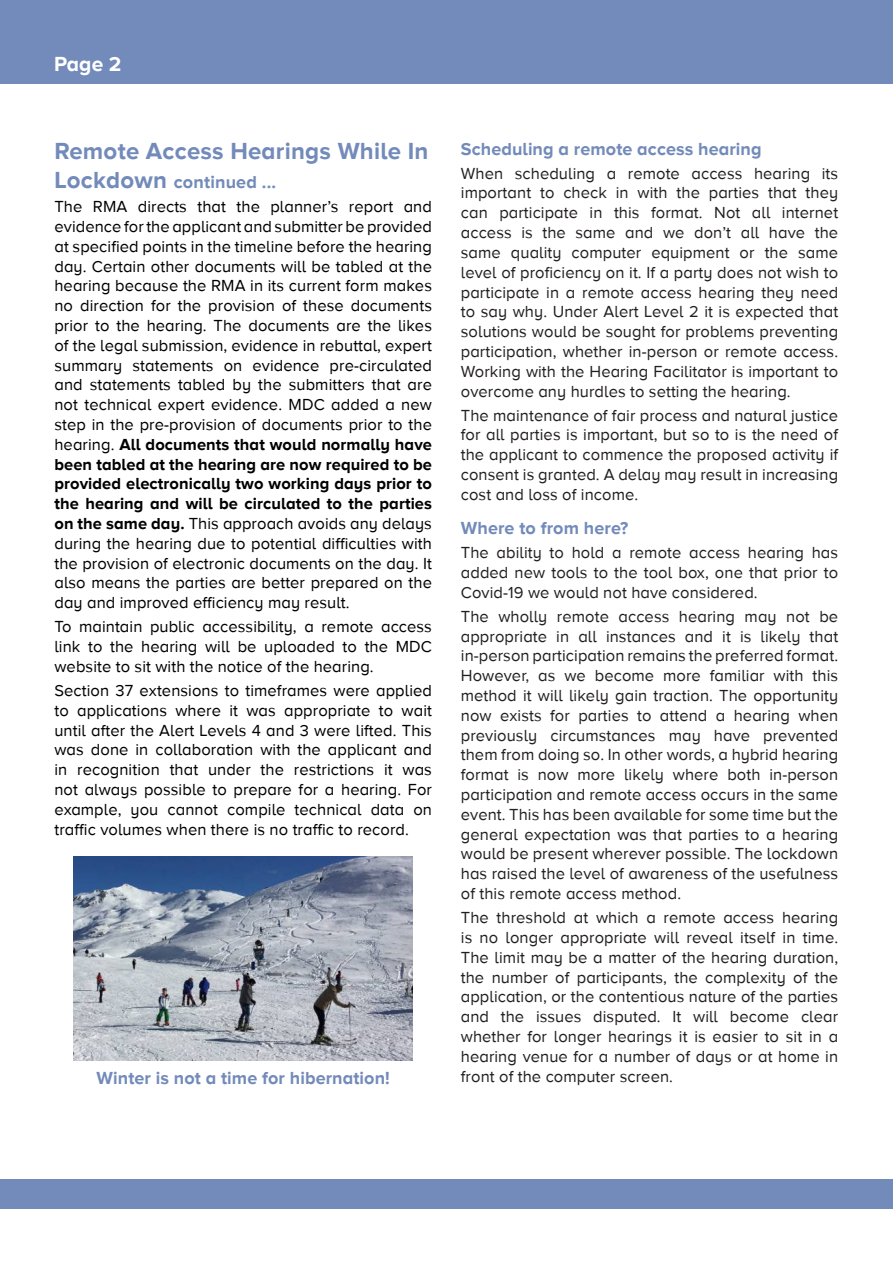
<style>
.page{position:relative;width:893px;height:1263px;background:#fff}
.page>*{position:absolute;margin:0;border:0;box-sizing:border-box;transform-origin:0 0}
.Heading_3_blue{font:700 24px "Proxima Nova A";letter-spacing:.01em;color:#738bba}
.t1{font:700 21px "Proxima Nova A";color:#fff}
.Heading_3_1{font:700 18px "Proxima Nova A";letter-spacing:.005em;color:#738bba}
.Heading_3_blue-2{font:700 18px "Proxima Nova A";letter-spacing:.01em;color:#738bba}
.t2{font:16.5px/19.8px "Proxima Nova A";letter-spacing:.005em;color:#231f20;text-align:justify}
.t3{font:16.5px/19.8px "Proxima Nova A";letter-spacing:.005em;color:#000;text-align:justify}
.s1{font-size:24px}
.s2{font-weight:700}
</style>
<div class="page">
<div style="left:0;top:0;width:893px;height:84px;background:#738bba"></div>
<div style="left:0;top:1179px;width:893px;height:30px;background:#738bba"></div>
<img style="left:74px;top:856px;width:338px;height:204px">
<p class="t1" style="left:54px;top:52px;width:69px">Page 2</p>
<p class="Heading_3_blue" style="left:54px;top:138px;width:375px">Remote Access Hearings While In</p>
<p class="Heading_3_blue-2" style="left:54px;top:172px;width:223px"><span class="s1">Lockdown</span> continued ...</p>
<p class="t3" style="left:54px;top:197px;width:379px">The RMA directs that the planner’s report and evidence for the applicant and submitter be provided at specified points in the timeline before the hearing day. Certain other documents will be tabled at the hearing because the RMA in its current form makes no direction for the provision of these documents prior to the hearing. The documents are the likes of the legal submission, evidence in rebuttal, expert summary statements on evidence pre-circulated and statements tabled by the submitters that are not technical expert evidence. MDC added a new step in the pre-provision of documents prior to the hearing. <span class="s2">All documents that would normally have been tabled at the hearing are now required to be provided electronically two working days prior to the hearing and will be circulated to the parties on the same day.</span> This approach avoids any delays during the hearing due to potential difficulties with the provision of electronic documents on the day. It also means the parties are better prepared on the day and improved efficiency may result.</p>
<p class="t3" style="left:54px;top:617px;width:379px">To maintain public accessibility, a remote access link to the hearing will be uploaded to the MDC website to sit with the notice of the hearing.</p>
<p class="t3" style="left:54px;top:680px;width:379px">Section 37 extensions to timeframes were applied to applications where it was appropriate to wait until after the Alert Levels 4 and 3 were lifted. This was done in collaboration with the applicant and in recognition that under the restrictions it was not always possible to prepare for a hearing. For example, you cannot compile technical data on traffic volumes when there is no traffic to record.</p>
<p class="Heading_3_1" style="left:461px;top:138px;width:302px">Scheduling a remote access hearing</p>
<p class="t2" style="left:461px;top:163px;width:379px">When scheduling a remote access hearing its important to check in with the parties that they can participate in this format. Not all internet access is the same and we don’t all have the same quality computer equipment or the same level of proficiency on it. If a party does not wish to participate in a remote access hearing they need to say why. Under Alert Level 2 it is expected that solutions would be sought for problems preventing participation, whether in-person or remote access.<br>Working with the Hearing Facilitator is important to overcome any hurdles to setting the hearing.</p>
<p class="t2" style="left:461px;top:405px;width:379px">The maintenance of fair process and natural justice for all parties is important, but so to is the need of the applicant to commence the proposed activity if consent is granted. A delay may result in increasing cost and loss of income.</p>
<p class="Heading_3_1" style="left:461px;top:518px;width:169px">Where to from here?</p>
<p class="t2" style="left:461px;top:543px;width:379px">The ability to hold a remote access hearing has added new tools to the tool box, one that prior to Covid-19 we would not have considered.</p>
<p class="t2" style="left:461px;top:606px;width:379px">The wholly remote access hearing may not be appropriate in all instances and it is likely that in-person participation remains the preferred format.<br>However, as we become more familiar with this method it will likely gain traction. The opportunity now exists for parties to attend a hearing when previously circumstances may have prevented them from doing so. In other words, a hybrid hearing format is now more likely where both in-person participation and remote access occurs in the same event. This has been available for some time but the general expectation was that parties to a hearing would be present wherever possible. The lockdown has raised the level of awareness of the usefulness of this remote access method.</p>
<p class="t2" style="left:461px;top:907px;width:379px">The threshold at which a remote access hearing is no longer appropriate will reveal itself in time.<br>The limit may be a matter of the hearing duration, the number of participants, the complexity of the application, or the contentious nature of the parties and the issues disputed. It will become clear whether for longer hearings it is easier to sit in a hearing venue for a number of days or at home in</p>
<p class="Heading_3_1" style="left:97px;top:1067px;width:295px">Winter is not a time for hibernation!</p>
<p class="t2" style="left:461px;top:1066px;width:214px">front of the computer screen.</p>
</div>
